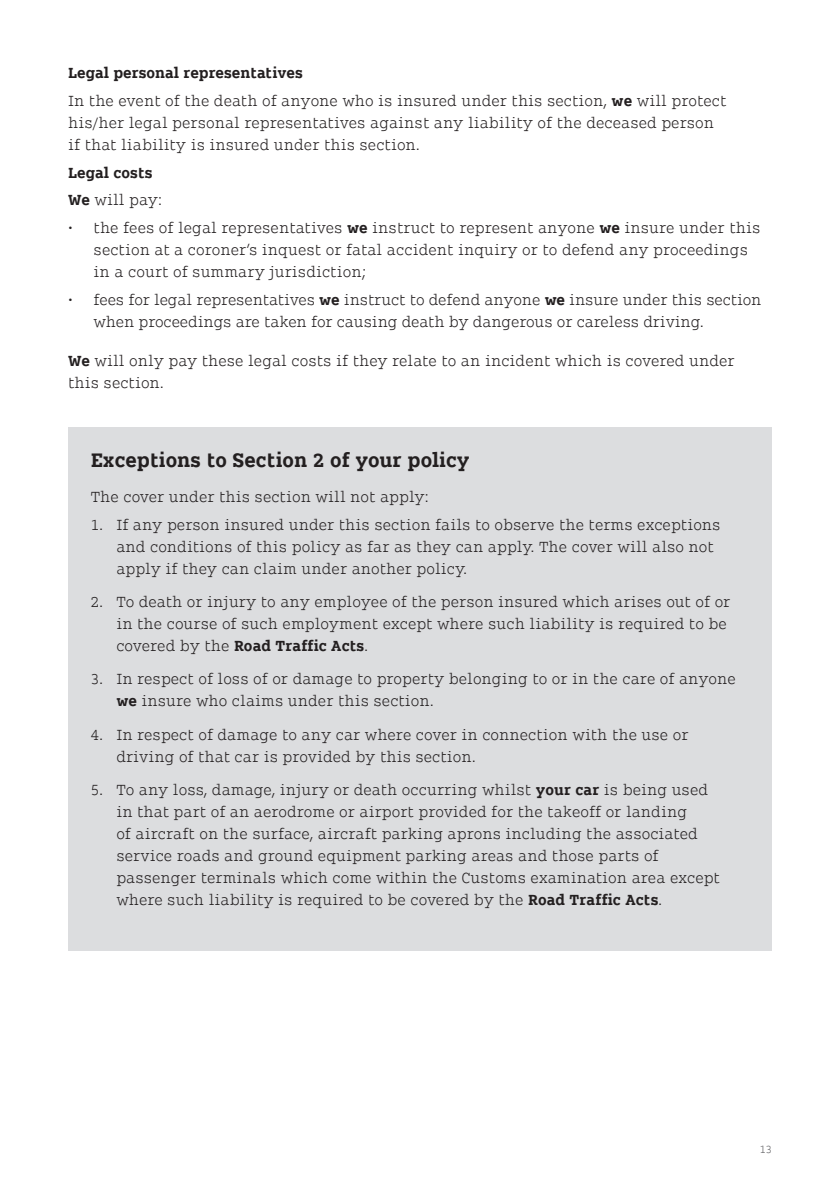
<style>
.page{position:relative;width:840px;height:1191px;background:#fff}
.page>*{position:absolute;margin:0;border:0;box-sizing:border-box;transform-origin:0 0}
.sub_header{font:300 24px "FO Rsmart";color:#231f20}
.body_copy{font:300 18px/22px "FO Rsmart";color:#231f20}
.body_last_line{font:300 18px/22px "FO Rsmart";letter-spacing:-.01em;color:#231f20}
.body_copy-2{font:300 18px "FO Rsmart";color:#231f20}
.t1{font:300 13px "FO Rsmart";color:#636366}
.s1{font-style:inherit}
</style>
<div class="page">
<div style="left:68px;top:427px;width:703px;height:523px;background:#dcdddf"></div>
<p class="body_copy-2" style="left:68px;top:63px;width:236px">Legal personal representatives</p>
<p class="body_copy" style="left:68px;top:89px;width:659px">In the event of the death of anyone who is insured under this section, <span class="s1">we</span> will protect his/her legal personal representatives against any liability of the deceased person if that liability is insured under this section.</p>
<p class="body_copy-2" style="left:68px;top:162px;width:86px">Legal costs</p>
<p class="body_copy" style="left:68px;top:189px;width:96px"><span class="s1">We</span> will pay:</p>
<p class="body_copy" style="left:94px;top:216px;width:667px;text-indent:-26px">• the fees of legal representatives <span class="s1">we</span> instruct to represent anyone <span class="s1">we</span> insure under this section at a coroner’s inquest or fatal accident inquiry or to defend any proceedings in a court of summary jurisdiction;</p>
<p class="body_last_line" style="left:94px;top:288px;width:669px;text-indent:-26px">• fees for legal representatives <span class="s1">we</span> instruct to defend anyone <span class="s1">we</span> insure under this section when proceedings are taken for causing death by dangerous or careless driving.</p>
<p class="body_last_line" style="left:68px;top:349px;width:667px"><span class="s1">We</span> will only pay these legal costs if they relate to an incident which is covered under this section.</p>
<p class="sub_header" style="left:91px;top:447px;width:380px">Exceptions to Section 2 of your policy</p>
<p class="body_copy" style="left:91px;top:485px;width:340px">The cover under this section will not apply:</p>
<p class="body_copy" style="left:116px;top:513px;width:605px;text-indent:-26px">1. If any person insured under this section fails to observe the terms exceptions and conditions of this policy as far as they can apply. The cover will also not apply if they can claim under another policy.</p>
<p class="body_copy" style="left:116px;top:590px;width:615px;text-indent:-26px">2. To death or injury to any employee of the person insured which arises out of or in the course of such employment except where such liability is required to be covered by the <span class="s1">Road Traffic Acts</span>.</p>
<p class="body_copy" style="left:116px;top:668px;width:620px;text-indent:-26px">3. In respect of loss of or damage to property belonging to or in the care of anyone <span class="s1">we</span> insure who claims under this section.</p>
<p class="body_copy" style="left:116px;top:723px;width:573px;text-indent:-26px">4. In respect of damage to any car where cover in connection with the use or driving of that car is provided by this section.</p>
<p class="body_copy" style="left:116px;top:778px;width:605px;text-indent:-26px">5. To any loss, damage, injury or death occurring whilst <span class="s1">your car</span> is being used in that part of an aerodrome or airport provided for the takeoff or landing<br>of aircraft on the surface, aircraft parking aprons including the associated service roads and ground equipment parking areas and those parts of passenger terminals which come within the Customs examination area except where such liability is required to be covered by the <span class="s1">Road Traffic Acts</span>.</p>
<p class="t1" style="left:759px;top:1142px;width:14px">13</p>
</div>
